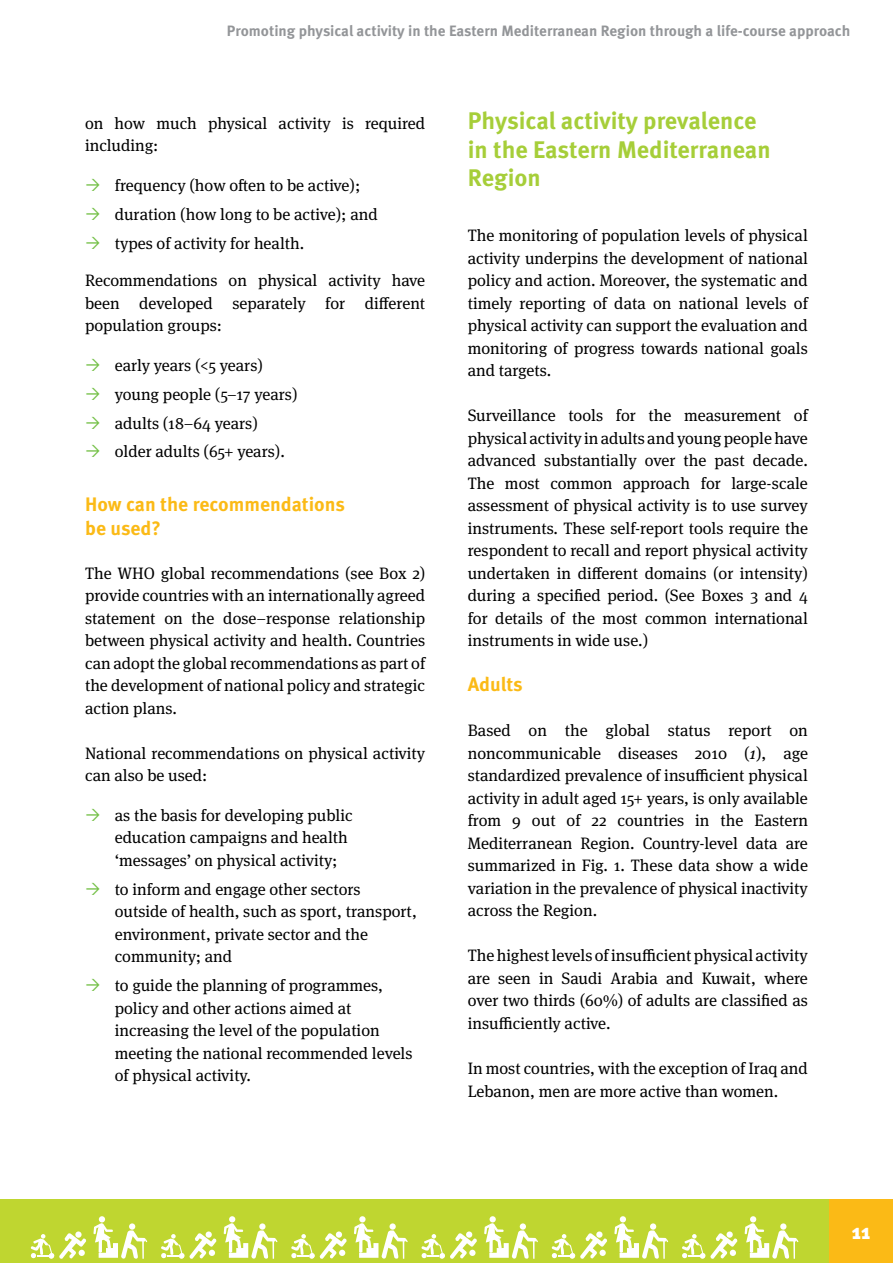
<style>
.page{position:relative;width:893px;height:1263px;background:#fff}
.page>*{position:absolute;margin:0;border:0;box-sizing:border-box;transform-origin:0 0}
.t1{font:700 24px/28.8px "Meta Pro";color:#a6ce39}
.t2{font:900 21px "Meta OT";color:#fff}
.t3{font:700 19.5px/23.4px "Meta Pro";color:#fbba16}
.t4{font:16.5px/22.5px "Meta Serif Pro";color:#000}
.t5{font:700 15px "Meta Pro";color:#939598}
.s1{font-style:italic}
</style>
<div class="page">
<div style="left:0;top:1199px;width:893px;height:64px;background:#bfd630"></div>
<svg style="left:31px;top:1232px;width:56px;height:27px"></svg>
<svg style="left:93px;top:1216px;width:54px;height:43px"></svg>
<svg style="left:291px;top:1232px;width:56px;height:27px"></svg>
<div style="left:359px;top:1216px;width:7px;height:6px;background:#fff;border-radius:50%"></div>
<svg style="left:354px;top:1222px;width:54px;height:37px"></svg>
<svg style="left:552px;top:1232px;width:55px;height:27px"></svg>
<svg style="left:614px;top:1216px;width:54px;height:43px"></svg>
<svg style="left:161px;top:1232px;width:56px;height:27px"></svg>
<svg style="left:224px;top:1216px;width:53px;height:43px"></svg>
<svg style="left:421px;top:1232px;width:56px;height:27px"></svg>
<svg style="left:484px;top:1216px;width:54px;height:43px"></svg>
<svg style="left:682px;top:1232px;width:56px;height:27px"></svg>
<svg style="left:745px;top:1216px;width:53px;height:43px"></svg>
<div style="left:829px;top:1199px;width:64px;height:64px;background:#fbba16"></div>
<p class="t5" style="left:227px;top:19px;width:625px">Promoting physical activity in the Eastern Mediterranean Region through a life-course approach</p>
<p class="t4" style="left:85px;top:111px;width:342px">on how much physical activity is required including:</p>
<p class="t4" style="left:115px;top:170px;width:264px;line-height:28.8px">frequency (how often to be active); duration (how long to be active); and types of activity for health.</p>
<p class="t4" style="left:85px;top:268px;width:342px;text-align:justify">Recommendations on physical activity have been developed separately for different population groups:</p>
<p class="t4" style="left:115px;top:350px;width:184px;line-height:28.8px">early years (&lt;5 years) young people (5–17 years) adults (18–64 years) older adults (65+ years).</p>
<p class="t3" style="left:85px;top:492px;width:262px">How can the recommendations be used?</p>
<p class="t4" style="left:85px;top:561px;width:342px;text-align:justify">The WHO global recommendations (see Box 2) provide countries with an internationally agreed statement on the dose–response relationship between physical activity and health. Countries can adopt the global recommendations as part of the development of national policy and strategic action plans.</p>
<p class="t4" style="left:85px;top:741px;width:342px">National recommendations on physical activity can also be used:</p>
<p class="t4" style="left:115px;top:803px;width:239px">as the basis for developing public education campaigns and health ‘messages’ on physical activity;</p>
<p class="t4" style="left:115px;top:877px;width:304px">to inform and engage other sectors outside of health, such as sport, transport, environment, private sector and the community; and</p>
<p class="t4" style="left:115px;top:973px;width:299px">to guide the planning of programmes, policy and other actions aimed at increasing the level of the population meeting the national recommended levels of physical activity.</p>
<h1 class="t1" style="left:468px;top:105px;width:304px">Physical activity prevalence in the Eastern Mediterranean<br>Region</h1>
<p class="t4" style="left:468px;top:223px;width:342px;text-align:justify">The monitoring of population levels of physical activity underpins the development of national policy and action. Moreover, the systematic and timely reporting of data on national levels of physical activity can support the evaluation and monitoring of progress towards national goals and targets.</p>
<p class="t4" style="left:468px;top:404px;width:342px;text-align:justify">Surveillance tools for the measurement of physical activity in adults and young people have advanced substantially over the past decade.<br>The most common approach for large-scale assessment of physical activity is to use survey instruments. These self-report tools require the respondent to recall and report physical activity undertaken in different domains (or intensity) during a specified period. (See Boxes 3 and 4 for details of the most common international instruments in wide use.)</p>
<p class="t3" style="left:468px;top:672px;width:56px">Adults</p>
<p class="t4" style="left:468px;top:718px;width:342px;text-align:justify">Based on the global status report on noncommunicable diseases 2010 (<span class="s1">1</span>), age standardized prevalence of insufficient physical activity in adult aged 15+ years, is only available from 9 out of 22 countries in the Eastern Mediterranean Region. Country-level data are summarized in Fig. 1. These data show a wide variation in the prevalence of physical inactivity across the Region.</p>
<p class="t4" style="left:468px;top:944px;width:342px;text-align:justify">The highest levels of insufficient physical activity are seen in Saudi Arabia and Kuwait, where over two thirds (60%) of adults are classified as insufficiently active.</p>
<p class="t4" style="left:468px;top:1056px;width:342px">In most countries, with the exception of Iraq and<br>Lebanon, men are more active than women.</p>
<p class="t2" style="left:852px;top:1219px;width:20px">11</p>
</div>
